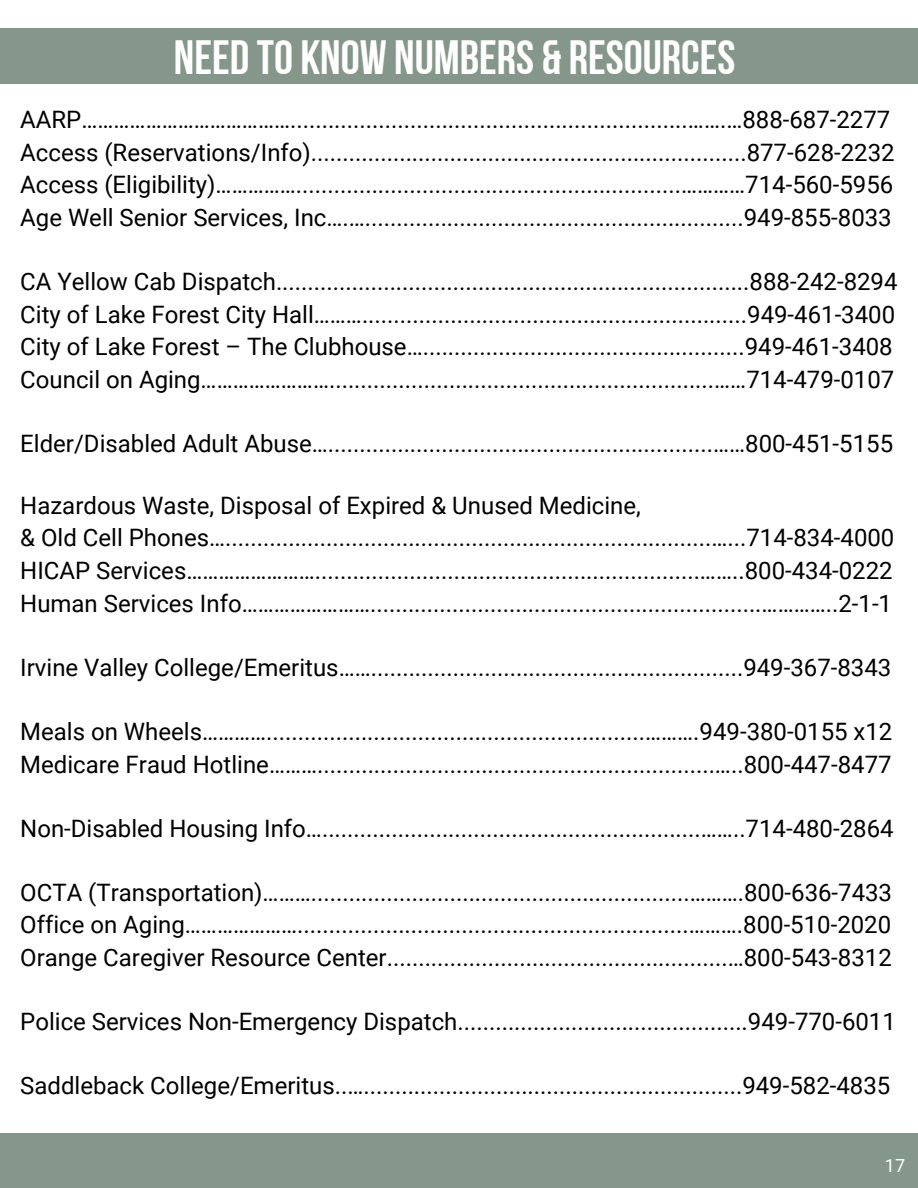
<style>
.page{position:relative;width:918px;height:1188px;background:#fff}
.page>*{position:absolute;margin:0;border:0;box-sizing:border-box;transform-origin:0 0}
.t1{font:48px "Bebas Neue Cyrillic";color:#fff}
.t2{font:24px "Roboto";color:#000}
.t3{font:18px "Roboto";color:#fff}
</style>
<div class="page">
<div style="left:0;top:28px;width:918px;height:55px;background:#84978a"></div>
<div style="left:0;top:1133px;width:918px;height:55px;background:#84978a"></div>
<p class="t1" style="left:174px;top:38px;width:563px">NEED TO KNOW NUMBERS &amp; RESOURCES</p>
<h1 class="t2" style="left:20px;top:106px;width:872px">AARP…………………………………...............................................................…….…888-687-2277</h1>
<p class="t2" style="left:20px;top:138px;width:876px">Access (Reservations/Info).....................................................................877-628-2232</p>
<p class="t2" style="left:20px;top:171px;width:875px">Access (Eligibility)…………….............................................................…………714-560-5956</p>
<p class="t2" style="left:20px;top:204px;width:873px">Age Well Senior Services, Inc….…............................................................949-855-8033</p>
<p class="t2" style="left:20px;top:268px;width:879px">CA Yellow Cab Dispatch...........................................................................888-242-8294</p>
<p class="t2" style="left:20px;top:300px;width:876px">City of Lake Forest City Hall……….............................................................949-461-3400</p>
<p class="t2" style="left:20px;top:333px;width:874px">City of Lake Forest – The Clubhouse…...................................................949-461-3408</p>
<p class="t2" style="left:20px;top:366px;width:876px">Council on Aging…………………….............................................................……714-479-0107</p>
<p class="t2" style="left:20px;top:430px;width:874px">Elder/Disabled Adult Abuse….............................................................……800-451-5155</p>
<p class="t2" style="left:20px;top:492px;width:622px">Hazardous Waste, Disposal of Expired &amp; Unused Medicine,</p>
<p class="t2" style="left:20px;top:524px;width:876px">&amp; Old Cell Phones….............................................................................…...714-834-4000</p>
<p class="t2" style="left:20px;top:557px;width:874px">HICAP Services…………………….............................................................……..800-434-0222</p>
<p class="t2" style="left:20px;top:589px;width:873px">Human Services Info……………………..............................................................…………..2-1-1</p>
<p class="t2" style="left:20px;top:654px;width:873px">Irvine Valley College/Emeritus……...........................................................949-367-8343</p>
<p class="t2" style="left:20px;top:718px;width:874px">Meals on Wheels…………............................................................……….949-380-0155 x12</p>
<p class="t2" style="left:20px;top:750px;width:873px">Medicare Fraud Hotline………...............................................................…..800-447-8477</p>
<p class="t2" style="left:20px;top:814px;width:875px">Non-Disabled Housing Info…............................................................……..714-480-2864</p>
<p class="t2" style="left:20px;top:879px;width:873px">OCTA (Transportation)………............................................................……….800-636-7433</p>
<p class="t2" style="left:20px;top:911px;width:872px">Office on Aging…………………..............................................................……….800-510-2020</p>
<p class="t2" style="left:20px;top:944px;width:873px">Orange Caregiver Resource Center......................................................…800-543-8312</p>
<p class="t2" style="left:20px;top:1008px;width:877px">Police Services Non-Emergency Dispatch..............................................949-770-6011</p>
<p class="t2" style="left:20px;top:1072px;width:872px">Saddleback College/Emeritus..…............................................................949-582-4835</p>
<p class="t3" style="left:885px;top:1155px;width:22px">17</p>
</div>
